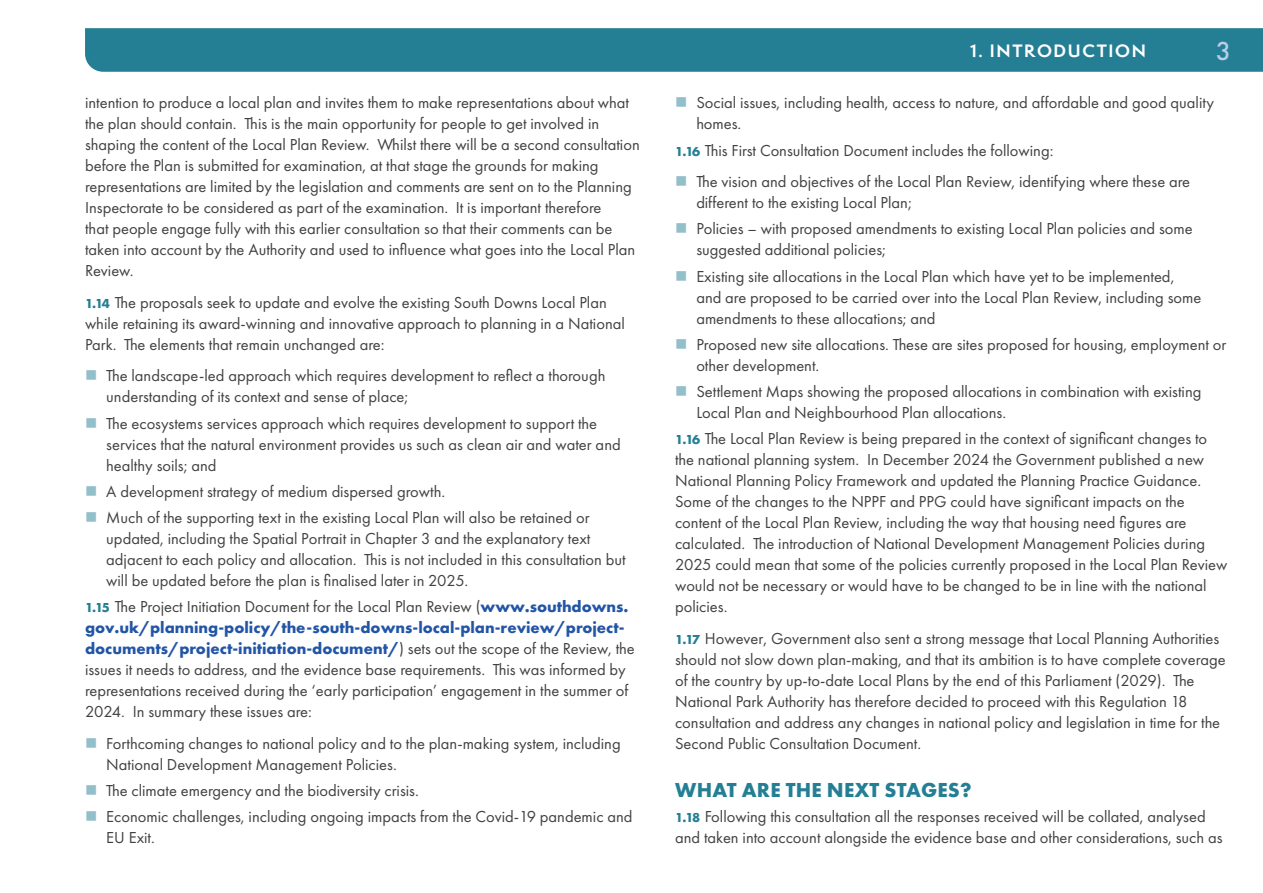
<style>
.page{position:relative;width:1263px;height:893px;background:#fff}
.page>*{position:absolute;margin:0;border:0;box-sizing:border-box;transform-origin:0 0}
.t1{font:500 27px "Futura PT";color:#b6cee6}
.HeadB{font:700 21px "Futura PT";letter-spacing:.01em;color:#247f95}
.Body{font:16.5px/21px "Futura PT";color:#414042}
.t2{font:700 16.5px "Semplicita Pro";letter-spacing:.1em;color:#fff}
.s1{font-weight:700;font-size:13.5px;color:#247f95}
.s2{font-weight:700;color:#2255a6}
</style>
<div class="page">
<div style="left:85px;top:28px;width:1178px;height:44px;background:#247f95"></div>
<p class="Body" style="left:85px;top:92px;width:556px">intention to produce a local plan and invites them to make representations about what the plan should contain. This is the main opportunity for people to get involved in shaping the content of the Local Plan Review. Whilst there will be a second consultation before the Plan is submitted for examination, at that stage the grounds for making representations are limited by the legislation and comments are sent on to the Planning Inspectorate to be considered as part of the examination. It is important therefore<br>that people engage fully with this earlier consultation so that their comments can be taken into account by the Authority and used to influence what goes into the Local Plan Review.</p>
<p class="Body" style="left:85px;top:292px;width:541px"><span class="s1">1.14</span> The proposals seek to update and evolve the existing South Downs Local Plan while retaining its award-winning and innovative approach to planning in a National<br>Park. The elements that remain unchanged are:</p>
<p class="Body" style="left:106px;top:365px;width:501px">The landscape-led approach which requires development to reflect a thorough understanding of its context and sense of place;</p>
<p class="Body" style="left:106px;top:412px;width:516px">The ecosystems services approach which requires development to support the services that the natural environment provides us such as clean air and water and healthy soils; and</p>
<p class="Body" style="left:106px;top:481px;width:340px">A development strategy of medium dispersed growth.</p>
<p class="Body" style="left:106px;top:507px;width:521px">Much of the supporting text in the existing Local Plan will also be retained or updated, including the Spatial Portrait in Chapter 3 and the explanatory text adjacent to each policy and allocation. This is not included in this consultation but will be updated before the plan is finalised later in 2025.</p>
<p class="Body" style="left:85px;top:596px;width:551px"><span class="s1">1.15</span> The Project Initiation Document for the Local Plan Review (<span class="s2">www.southdowns. gov.uk/planning-policy/the-south-downs-local-plan-review/project&shy;documents/project-initiation-document/</span>) sets out the scope of the Review, the issues it needs to address, and the evidence base requirements. This was informed by representations received during the ‘early participation’ engagement in the summer of 2024. In summary these issues are:</p>
<p class="Body" style="left:106px;top:733px;width:516px">Forthcoming changes to national policy and to the plan-making system, including<br>National Development Management Policies.</p>
<p class="Body" style="left:106px;top:780px;width:314px">The climate emergency and the biodiversity crisis.</p>
<p class="Body" style="left:106px;top:806px;width:528px">Economic challenges, including ongoing impacts from the Covid-19 pandemic and<br>EU Exit.</p>
<p class="t2" style="left:970px;top:38px;width:178px">1. INTRODUCTION</p>
<h1 class="t1" style="left:1216px;top:35px;width:17px">3</h1>
<p class="Body" style="left:696px;top:92px;width:519px">Social issues, including health, access to nature, and affordable and good quality homes.</p>
<p class="Body" style="left:675px;top:139px;width:380px"><span class="s1">1.16</span> This First Consultation Document includes the following:</p>
<p class="Body" style="left:696px;top:171px;width:495px">The vision and objectives of the Local Plan Review, identifying where these are different to the existing Local Plan;</p>
<p class="Body" style="left:696px;top:218px;width:498px">Policies – with proposed amendments to existing Local Plan policies and some suggested additional policies;</p>
<p class="Body" style="left:696px;top:265px;width:507px">Existing site allocations in the Local Plan which have yet to be implemented, and are proposed to be carried over into the Local Plan Review, including some amendments to these allocations; and</p>
<p class="Body" style="left:696px;top:334px;width:532px">Proposed new site allocations. These are sites proposed for housing, employment or other development.</p>
<p class="Body" style="left:696px;top:381px;width:507px">Settlement Maps showing the proposed allocations in combination with existing<br>Local Plan and Neighbourhood Plan allocations.</p>
<p class="Body" style="left:675px;top:428px;width:554px"><span class="s1">1.16</span> The Local Plan Review is being prepared in the context of significant changes to the national planning system. In December 2024 the Government published a new National Planning Policy Framework and updated the Planning Practice Guidance.<br>Some of the changes to the NPPF and PPG could have significant impacts on the content of the Local Plan Review, including the way that housing need figures are calculated. The introduction of National Development Management Policies during 2025 could mean that some of the policies currently proposed in the Local Plan Review would not be necessary or would have to be changed to be in line with the national policies.</p>
<p class="Body" style="left:675px;top:628px;width:552px"><span class="s1">1.17</span> However, Government also sent a strong message that Local Planning Authorities should not slow down plan-making, and that its ambition is to have complete coverage of the country by up-to-date Local Plans by the end of this Parliament (2029). The National Park Authority has therefore decided to proceed with this Regulation 18 consultation and address any changes in national policy and legislation in time for the Second Public Consultation Document.</p>
<p class="HeadB" style="left:675px;top:776px;width:298px">WHAT ARE THE NEXT STAGES?</p>
<p class="Body" style="left:675px;top:806px;width:549px"><span class="s1">1.18</span> Following this consultation all the responses received will be collated, analysed and taken into account alongside the evidence base and other considerations, such as</p>
</div>
